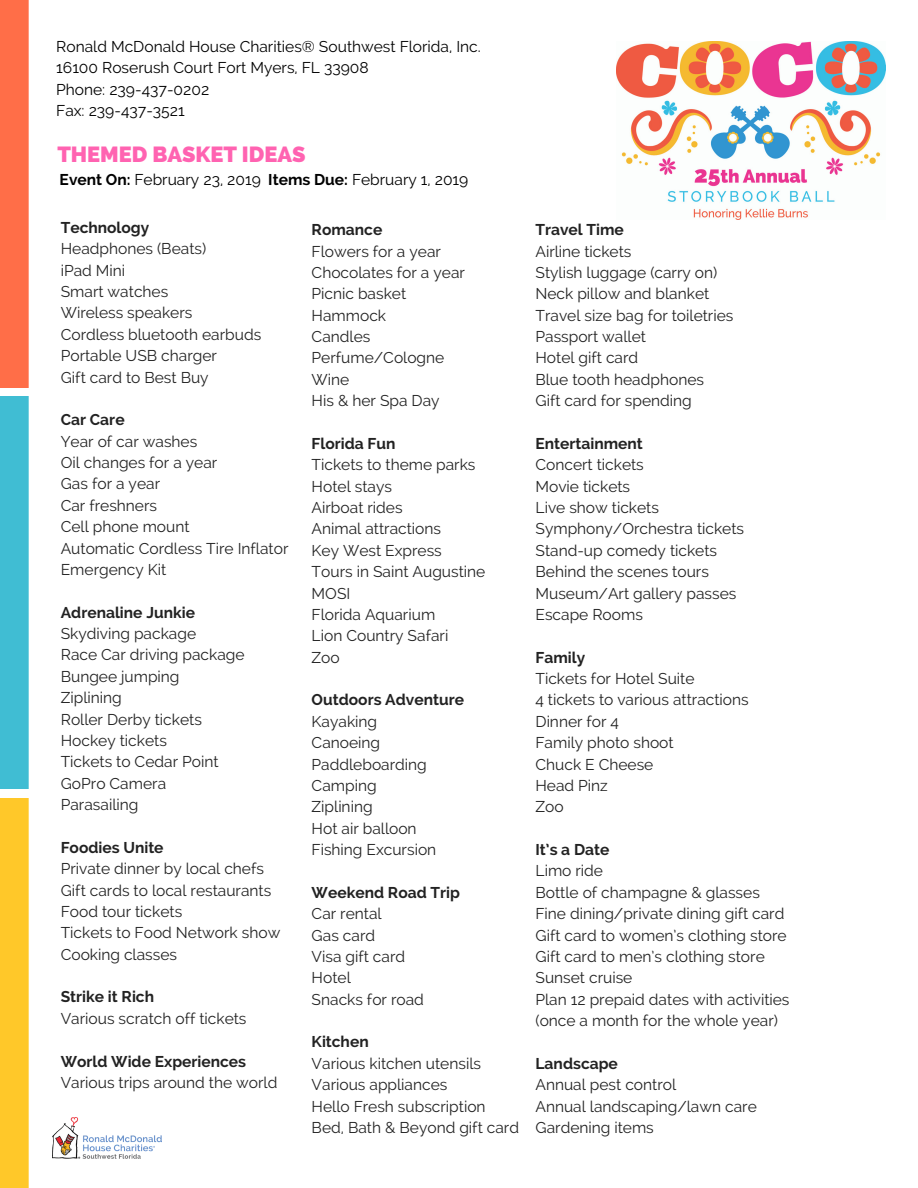
<style>
.page{position:relative;width:918px;height:1188px;background:#fff}
.page>*{position:absolute;margin:0;border:0;box-sizing:border-box;transform-origin:0 0}
.t1{font:800 21.75px "Raleway";color:#ff63b1}
.t2{font:15.6px/21.3px "Raleway";color:#222}
.t3{font:700 15.6px "Raleway";color:#222}
.t4{font:15.6px/21.3px "Raleway";color:#000}
.s1{font-weight:700}
</style>
<div class="page">
<div style="left:0;top:798px;width:29px;height:390px;background:#ffc829"></div>
<div style="left:0;top:397px;width:29px;height:392px;background:#40bdd3"></div>
<div style="left:0;top:0;width:29px;height:387px;background:#ff6e48"></div>
<img style="left:53px;top:1117px;width:109px;height:42px">
<img style="left:616px;top:42px;width:269px;height:177px">
<p class="t4" style="left:56px;top:36px;width:426px">Ronald McDonald House Charities® Southwest Florida, Inc.<br>16100 Roserush Court Fort Myers, FL 33908<br>Phone: 239-437-0202<br>Fax: 239-437-3521</p>
<h1 class="t1" style="left:57px;top:142px;width:250px">THEMED BASKET IDEAS</h1>
<p class="t4" style="left:60px;top:168px;width:410px"><span class="s1">Event On:</span> February 23, 2019 <span class="s1">Items Due:</span> February 1, 2019</p>
<p class="t3" style="left:61px;top:218px;width:90px">Technology</p>
<p class="t2" style="left:61px;top:238px;width:202px">Headphones (Beats)<br>iPad Mini<br>Smart watches<br>Wireless speakers<br>Cordless bluetooth earbuds<br>Portable USB charger<br>Gift card to Best Buy</p>
<p class="t3" style="left:61px;top:411px;width:65px">Car Care</p>
<p class="t2" style="left:61px;top:430px;width:229px">Year of car washes<br>Oil changes for a year<br>Gas for a year<br>Car freshners<br>Cell phone mount<br>Automatic Cordless Tire Inflator<br>Emergency Kit</p>
<p class="t3" style="left:61px;top:603px;width:136px">Adrenaline Junkie</p>
<p class="t2" style="left:61px;top:623px;width:185px">Skydiving package<br>Race Car driving package<br>Bungee jumping<br>Ziplining<br>Roller Derby tickets<br>Hockey tickets<br>Tickets to Cedar Point<br>GoPro Camera<br>Parasailing</p>
<p class="t3" style="left:61px;top:838px;width:104px">Foodies Unite</p>
<p class="t2" style="left:61px;top:858px;width:221px">Private dinner by local chefs<br>Gift cards to local restaurants<br>Food tour tickets<br>Tickets to Food Network show<br>Cooking classes</p>
<p class="t3" style="left:61px;top:988px;width:95px">Strike it Rich</p>
<p class="t2" style="left:61px;top:1008px;width:187px">Various scratch off tickets</p>
<p class="t3" style="left:61px;top:1052px;width:187px">World Wide Experiences</p>
<p class="t2" style="left:61px;top:1072px;width:218px">Various trips around the world</p>
<p class="t3" style="left:312px;top:220px;width:72px">Romance</p>
<p class="t2" style="left:312px;top:240px;width:155px">Flowers for a year<br>Chocolates for a year<br>Picnic basket<br>Hammock<br>Candles<br>Perfume/Cologne<br>Wine<br>His &amp; her Spa Day</p>
<p class="t3" style="left:312px;top:434px;width:85px">Florida Fun</p>
<p class="t2" style="left:312px;top:454px;width:175px">Tickets to theme parks<br>Hotel stays<br>Airboat rides<br>Animal attractions<br>Key West Express<br>Tours in Saint Augustine<br>MOSI<br>Florida Aquarium<br>Lion Country Safari<br>Zoo</p>
<p class="t3" style="left:312px;top:691px;width:154px">Outdoors Adventure</p>
<p class="t2" style="left:312px;top:711px;width:126px">Kayaking<br>Canoeing<br>Paddleboarding<br>Camping<br>Ziplining<br>Hot air balloon<br>Fishing Excursion</p>
<p class="t3" style="left:312px;top:883px;width:150px">Weekend Road Trip</p>
<p class="t2" style="left:312px;top:903px;width:114px">Car rental<br>Gas card<br>Visa gift card<br>Hotel<br>Snacks for road</p>
<p class="t3" style="left:312px;top:1033px;width:59px">Kitchen</p>
<p class="t2" style="left:312px;top:1053px;width:209px">Various kitchen utensils<br>Various appliances<br>Hello Fresh subscription<br>Bed, Bath &amp; Beyond gift card</p>
<p class="t3" style="left:536px;top:220px;width:90px">Travel Time</p>
<p class="t2" style="left:536px;top:240px;width:199px">Airline tickets<br>Stylish luggage (carry on)<br>Neck pillow and blanket<br>Travel size bag for toiletries<br>Passport wallet<br>Hotel gift card<br>Blue tooth headphones<br>Gift card for spending</p>
<p class="t3" style="left:536px;top:434px;width:109px">Entertainment</p>
<p class="t2" style="left:536px;top:454px;width:210px">Concert tickets<br>Movie tickets<br>Live show tickets<br>Symphony/Orchestra tickets<br>Stand-up comedy tickets<br>Behind the scenes tours<br>Museum/Art gallery passes<br>Escape Rooms</p>
<p class="t3" style="left:536px;top:648px;width:51px">Family</p>
<p class="t2" style="left:536px;top:668px;width:215px">Tickets for Hotel Suite<br>4 tickets to various attractions<br>Dinner for 4<br>Family photo shoot<br>Chuck E Cheese<br>Head Pinz<br>Zoo</p>
<p class="t3" style="left:536px;top:840px;width:75px">It’s a Date</p>
<p class="t2" style="left:536px;top:860px;width:256px">Limo ride<br>Bottle of champagne &amp; glasses<br>Fine dining/private dining gift card<br>Gift card to women’s clothing store<br>Gift card to men’s clothing store<br>Sunset cruise<br>Plan 12 prepaid dates with activities (once a month for the whole year)</p>
<p class="t3" style="left:536px;top:1054px;width:84px">Landscape</p>
<p class="t2" style="left:536px;top:1074px;width:223px">Annual pest control<br>Annual landscaping/lawn care<br>Gardening items</p>
</div>
